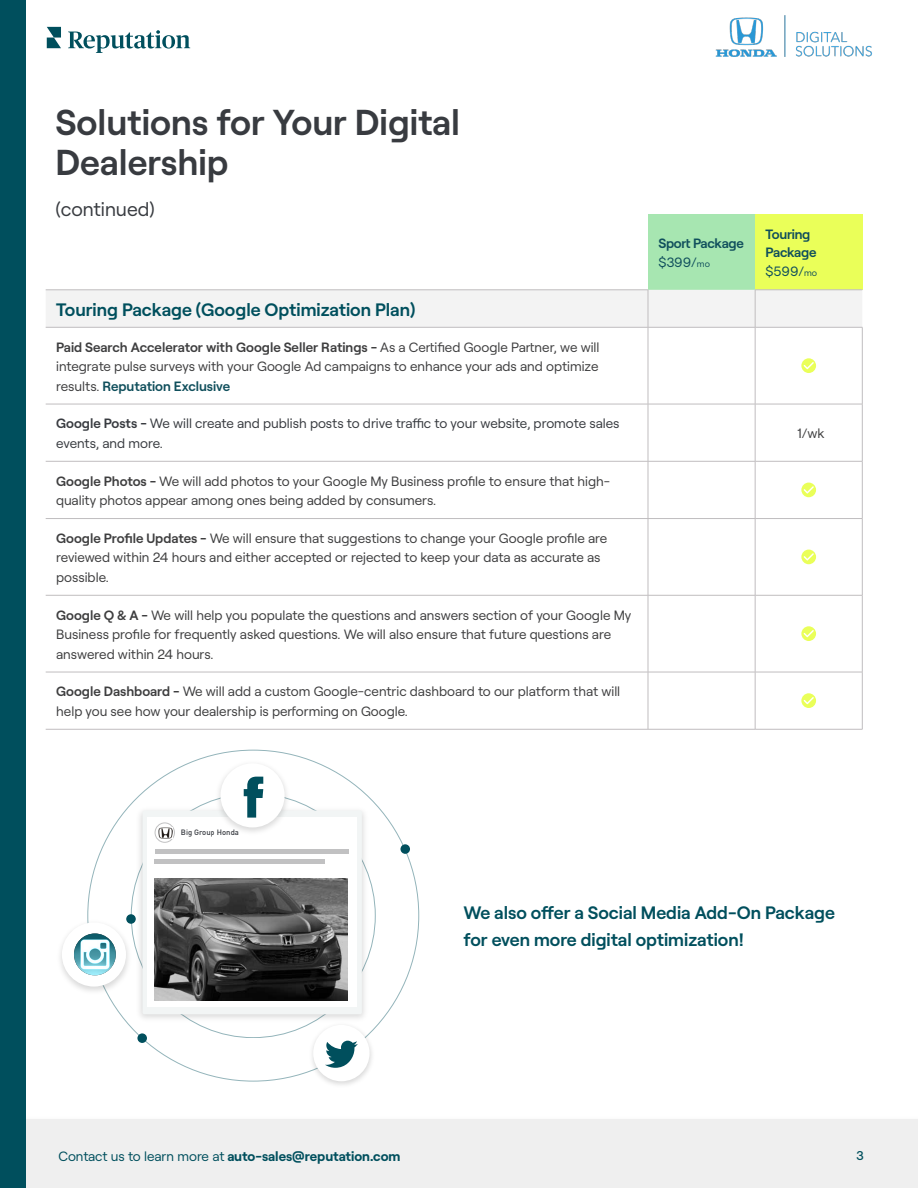
<style>
.page{position:relative;width:918px;height:1188px;background:#fff}
.page>*{position:absolute;margin:0;border:0;box-sizing:border-box;transform-origin:0 0}
.Body_8_5_13_3{font:600 36px/40.5px "Roobert";color:#383b40}
.Body_8_5_13_3-2{font:19.5px "Roobert";color:#383b40}
.Body_9_15{font:600 18px "Roobert";color:#004f5d}
.Table_Title{font:600 18px "Roobert";color:#004f5d}
.Body_8_5_13_3-3{font:13.5px/19.5px "Roobert";color:#3e3e3f}
.Body_8_5_13_3-4{font:13.5px/19.5px "Roobert";color:#383b40}
.Body_9_15-2{font:700 13.5px "Roobert";color:#004f5d}
.t1{font:600 13.5px/19.5px "Roobert";letter-spacing:-.02em;color:#104f5c}
.t2{font:13.5px "Roobert";color:#104f5c}
.Body_9_15-3{font:13.5px "Roobert";color:#3e3e3f}
.Body_8_5_13_3-5{font:500 12.75px "Roobert";color:#004f5d}
.t3{font:500 7.65px "DIN Pro";color:#373a40}
.s1{font-weight:400}
.s2{font-weight:400;font-size:9px}
.s3{font-size:9px}
.s4{font-weight:600}
.s5{font-weight:600;color:#104f5c}
</style>
<div class="page">
<svg style="left:47px;top:27px;width:14px;height:21px"></svg>
<svg style="left:68px;top:30px;width:122px;height:23px"></svg>
<div style="left:0;top:1115px;width:918px;height:73px;background:#231f20;opacity:.22"></div>
<div style="left:0;top:1120px;width:918px;height:68px;background:#efefef"></div>
<div style="left:648px;top:214px;width:107px;height:76px;background:#a7e6b1"></div>
<div style="left:755px;top:214px;width:107px;height:76px;background:#eaff59"></div>
<div style="left:46px;top:290px;width:816px;height:37px;background:#f3f3f3"></div>
<hr style="left:648px;top:290px;width:1px;height:37px;background:#c0bdbf">
<hr style="left:755px;top:290px;width:1px;height:37px;background:#c0bdbf">
<hr style="left:648px;top:327px;width:107px;height:1px;background:#c0bdbf">
<hr style="left:648px;top:327px;width:1px;height:77px;background:#c0bdbf">
<hr style="left:755px;top:327px;width:107px;height:1px;background:#c0bdbf">
<hr style="left:755px;top:327px;width:1px;height:77px;background:#c0bdbf">
<hr style="left:862px;top:327px;width:1px;height:77px;background:#c0bdbf">
<hr style="left:46px;top:404px;width:602px;height:1px;background:#c0bdbf">
<hr style="left:648px;top:404px;width:107px;height:1px;background:#c0bdbf">
<hr style="left:648px;top:404px;width:1px;height:57px;background:#c0bdbf">
<hr style="left:755px;top:404px;width:107px;height:1px;background:#c0bdbf">
<hr style="left:755px;top:404px;width:1px;height:57px;background:#c0bdbf">
<hr style="left:862px;top:404px;width:1px;height:57px;background:#c0bdbf">
<hr style="left:46px;top:461px;width:602px;height:1px;background:#c0bdbf">
<hr style="left:648px;top:461px;width:107px;height:1px;background:#c0bdbf">
<hr style="left:648px;top:461px;width:1px;height:57px;background:#c0bdbf">
<hr style="left:755px;top:461px;width:107px;height:1px;background:#c0bdbf">
<hr style="left:755px;top:461px;width:1px;height:57px;background:#c0bdbf">
<hr style="left:862px;top:461px;width:1px;height:57px;background:#c0bdbf">
<hr style="left:46px;top:518px;width:602px;height:1px;background:#c0bdbf">
<hr style="left:648px;top:518px;width:107px;height:1px;background:#c0bdbf">
<hr style="left:648px;top:519px;width:1px;height:76px;background:#c0bdbf">
<hr style="left:755px;top:518px;width:107px;height:1px;background:#c0bdbf">
<hr style="left:755px;top:519px;width:1px;height:76px;background:#c0bdbf">
<hr style="left:862px;top:519px;width:1px;height:76px;background:#c0bdbf">
<hr style="left:46px;top:595px;width:602px;height:1px;background:#c0bdbf">
<hr style="left:648px;top:595px;width:107px;height:1px;background:#c0bdbf">
<hr style="left:648px;top:595px;width:1px;height:77px;background:#c0bdbf">
<hr style="left:755px;top:595px;width:107px;height:1px;background:#c0bdbf">
<hr style="left:755px;top:595px;width:1px;height:77px;background:#c0bdbf">
<hr style="left:862px;top:595px;width:1px;height:77px;background:#c0bdbf">
<hr style="left:46px;top:672px;width:602px;height:1px;background:#c0bdbf">
<hr style="left:648px;top:672px;width:107px;height:1px;background:#c0bdbf">
<hr style="left:648px;top:672px;width:1px;height:57px;background:#c0bdbf">
<hr style="left:755px;top:672px;width:107px;height:1px;background:#c0bdbf">
<hr style="left:755px;top:672px;width:1px;height:57px;background:#c0bdbf">
<hr style="left:862px;top:672px;width:1px;height:57px;background:#c0bdbf">
<hr style="left:46px;top:729px;width:602px;height:1px;background:#c0bdbf">
<hr style="left:648px;top:729px;width:107px;height:1px;background:#c0bdbf">
<hr style="left:755px;top:729px;width:107px;height:1px;background:#c0bdbf">
<hr style="left:46px;top:327px;width:602px;height:1px;background:#c0bdbf">
<hr style="left:46px;top:290px;width:602px;height:1px;background:#c0bdbf">
<hr style="left:755px;top:290px;width:107px;height:1px;background:#c0bdbf">
<svg style="left:801px;top:358px;width:15px;height:15px"></svg>
<svg style="left:804px;top:362px;width:10px;height:7px"></svg>
<div style="left:801px;top:483px;width:15px;height:14px;background:#eaff59;border-radius:50%"></div>
<svg style="left:804px;top:486px;width:10px;height:7px"></svg>
<div style="left:801px;top:550px;width:15px;height:14px;background:#eaff59;border-radius:50%"></div>
<svg style="left:804px;top:553px;width:10px;height:7px"></svg>
<svg style="left:801px;top:626px;width:15px;height:15px"></svg>
<svg style="left:804px;top:630px;width:10px;height:7px"></svg>
<svg style="left:801px;top:693px;width:15px;height:15px"></svg>
<svg style="left:804px;top:697px;width:10px;height:7px"></svg>
<div style="left:137px;top:1033px;width:10px;height:10px;background:#004f5d;border-radius:50%"></div>
<div style="left:400px;top:844px;width:10px;height:10px;background:#004f5d;border-radius:50%"></div>
<img style="left:134px;top:803px;width:237px;height:223px">
<div style="left:143px;top:811px;width:219px;height:203px;background:#f2f5f5;border-radius:2px"></div>
<div style="left:147px;top:818px;width:210px;height:189px;background:#fff"></div>
<img style="left:155px;top:879px;width:193px;height:122px">
<div style="left:155px;top:823px;width:20px;height:20px;border:1px solid #c1c1c2;border-radius:50%"></div>
<div style="left:155px;top:849px;width:193px;height:5px;background:#c1c1c2"></div>
<div style="left:155px;top:859px;width:170px;height:5px;background:#c1c1c2"></div>
<img style="left:212px;top:768px;width:82px;height:64px">
<div style="left:221px;top:763px;width:64px;height:64px;background:#fff;border-radius:50%"></div>
<svg style="left:244px;top:777px;width:19px;height:41px"></svg>
<img style="left:306px;top:1020px;width:71px;height:65px">
<div style="left:313px;top:1025px;width:57px;height:56px;background:#fff;border-radius:50%"></div>
<svg style="left:325px;top:1041px;width:33px;height:27px"></svg>
<img style="left:60px;top:916px;width:74px;height:81px">
<div style="left:62px;top:922px;width:64px;height:65px;background:#fff;border-radius:50%"></div>
<img style="left:74px;top:933px;width:42px;height:42px">
<img style="left:158px;top:827px;width:14px;height:12px">
<div style="left:0;top:0;width:26px;height:1188px;background:#004f5d"></div>
<img style="left:716px;top:16px;width:156px;height:41px">
<p class="Body_8_5_13_3" style="left:56px;top:99px;width:406px">Solutions for Your Digital<br>Dealership</p>
<p class="Body_8_5_13_3-2" style="left:56px;top:194px;width:101px">(continued)</p>
<p class="t1" style="left:658px;top:232px;width:87px">Sport Package <span class="s1">$399/</span><span class="s2">mo</span></p>
<p class="t1" style="left:766px;top:224px;width:52px;line-height:18px">Touring<br>Package</p>
<p class="t2" style="left:766px;top:261px;width:53px">$599/<span class="s3">mo</span></p>
<p class="Table_Title" style="left:56px;top:296px;width:361px">Touring Package (Google Optimization Plan)</p>
<p class="Body_8_5_13_3-3" style="left:56px;top:336px;width:545px;text-align:justify"><span class="s4">Paid Search Accelerator with Google Seller Ratings -</span> As a Certified Google Partner, we will integrate pulse surveys with your Google Ad campaigns to enhance your ads and optimize results. <span class="s5">Reputation Exclusive</span></p>
<p class="Body_8_5_13_3-4" style="left:56px;top:413px;width:565px"><span class="s4">Google Posts -</span> We will create and publish posts to drive traffic to your website, promote sales events, and more.</p>
<p class="Body_9_15-3" style="left:797px;top:423px;width:29px">1/wk</p>
<p class="Body_8_5_13_3-3" style="left:56px;top:470px;width:556px"><span class="s4">Google Photos -</span> We will add photos to your Google My Business profile to ensure that high&shy;quality photos appear among ones being added by consumers.</p>
<p class="Body_8_5_13_3-3" style="left:56px;top:527px;width:553px"><span class="s4">Google Profile Updates -</span> We will ensure that suggestions to change your Google profile are reviewed within 24 hours and either accepted or rejected to keep your data as accurate as possible.</p>
<p class="Body_8_5_13_3-3" style="left:56px;top:604px;width:577px"><span class="s4">Google Q &amp; A -</span> We will help you populate the questions and answers section of your Google My<br>Business profile for frequently asked questions. We will also ensure that future questions are answered within 24 hours.</p>
<p class="Body_8_5_13_3-3" style="left:56px;top:681px;width:566px"><span class="s4">Google Dashboard -</span> We will add a custom Google-centric dashboard to our platform that will help you see how your dealership is performing on Google.</p>
<p class="t3" style="left:181px;top:827px;width:60px">Big Group Honda</p>
<p class="Body_9_15" style="left:464px;top:899px;width:373px">We also offer a Social Media Add-On Package</p>
<p class="Body_9_15" style="left:464px;top:926px;width:282px">for even more digital optimization!</p>
<p class="Body_9_15-2" style="left:58px;top:1145px;width:344px"><span class="s1">Contact us to learn more at</span> auto-sales@reputation.com</p>
<p class="Body_8_5_13_3-5" style="left:856px;top:1146px;width:9px">3</p>
</div>
